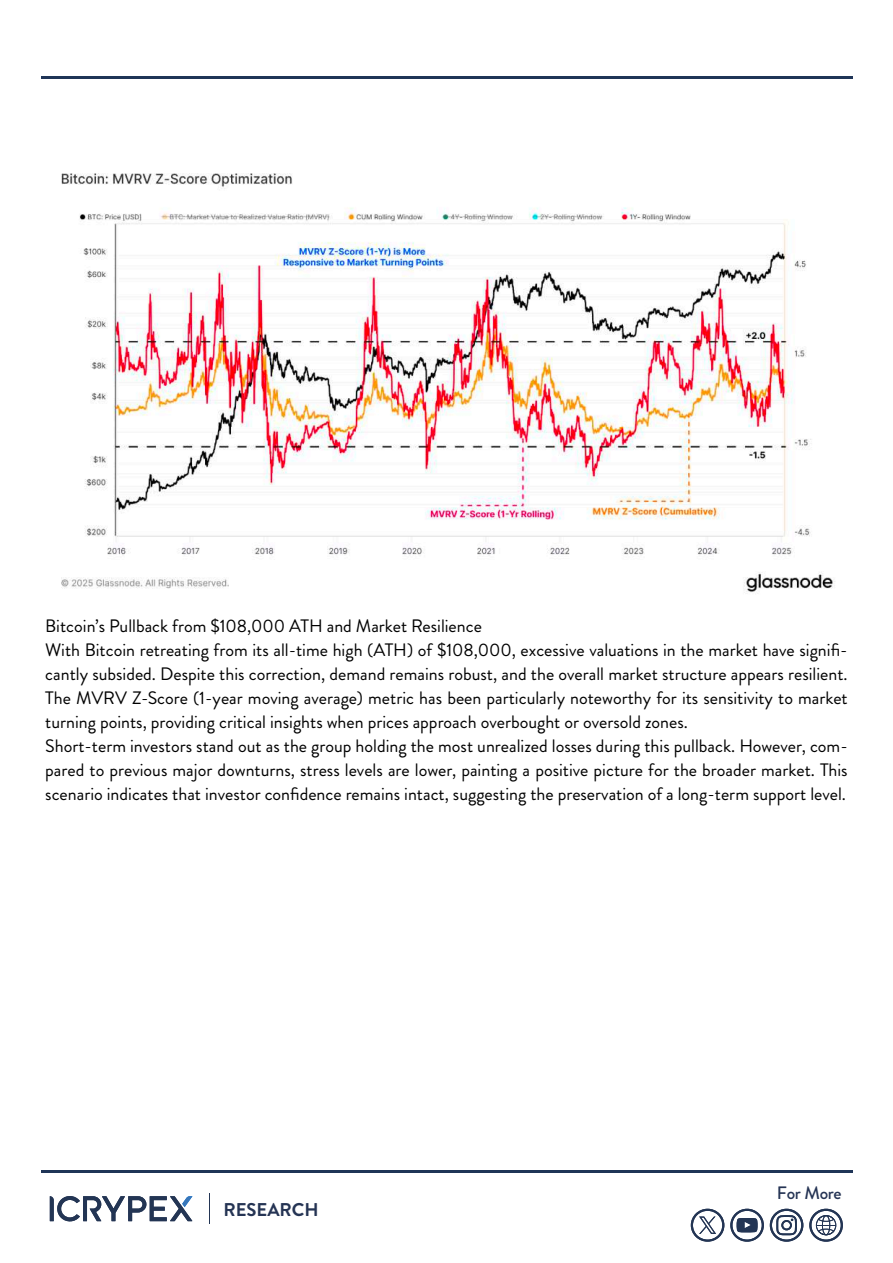
<style>
.page{position:relative;width:893px;height:1263px;background:#fff}
.page>*{position:absolute;margin:0;border:0;box-sizing:border-box;transform-origin:0 0}
.t1{font:700 18.45px "Brandon Grotesque";color:#253454}
.t2{font:18px/24px "Brandon Grotesque";color:#000}
.t3{font:500 18px "Brandon Grotesque";letter-spacing:-.015em;color:#253454}
</style>
<div class="page">
<hr style="left:41px;top:1170px;width:811px;height:2px;background:#1f3557">
<hr style="left:41px;top:76px;width:811px;height:2px;background:#1f3557">
<svg style="left:50px;top:1196px;width:142px;height:26px"></svg>
<hr style="left:209px;top:1193px;width:1px;height:31px;background:#233554">
<svg style="left:809px;top:1209px;width:34px;height:33px"></svg>
<svg style="left:770px;top:1209px;width:33px;height:33px"></svg>
<svg style="left:730px;top:1209px;width:34px;height:33px"></svg>
<svg style="left:691px;top:1209px;width:33px;height:33px"></svg>
<img style="left:61px;top:173px;width:774px;height:419px">
<p class="t2" style="left:45px;top:614px;width:804px">Bitcoin’s Pullback from $108,000 ATH and Market Resilience<br>With Bitcoin retreating from its all-time high (ATH) of $108,000, excessive valuations in the market have signifi&shy;cantly subsided. Despite this correction, demand remains robust, and the overall market structure appears resilient.<br>The MVRV Z-Score (1-year moving average) metric has been particularly noteworthy for its sensitivity to market turning points, providing critical insights when prices approach overbought or oversold zones.<br>Short-term investors stand out as the group holding the most unrealized losses during this pullback. However, com&shy;pared to previous major downturns, stress levels are lower, painting a positive picture for the broader market. This scenario indicates that investor confidence remains intact, suggesting the preservation of a long-term support level.</p>
<p class="t1" style="left:223px;top:1197px;width:97px">RESEARCH</p>
<p class="t3" style="left:777px;top:1181px;width:66px">For More</p>
</div>
